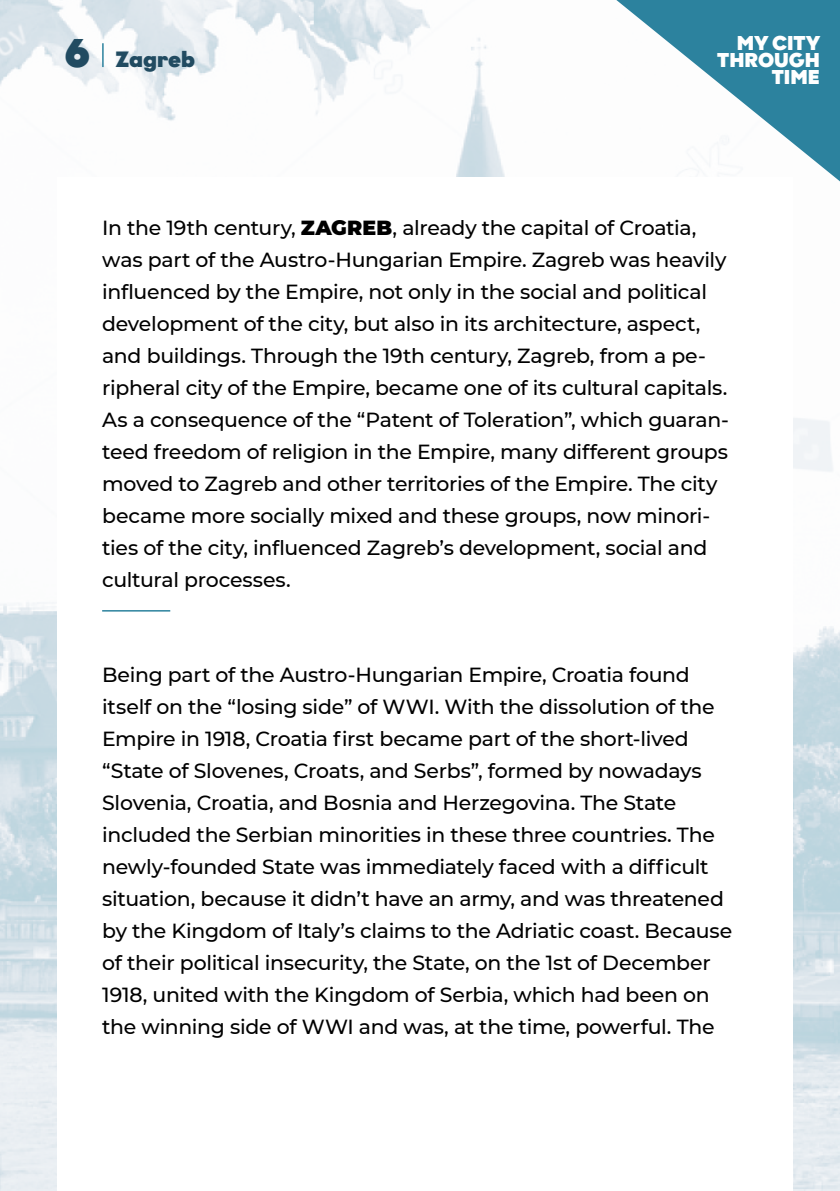
<style>
.page{position:relative;width:840px;height:1191px;background:#fff}
.page>*{position:absolute;margin:0;border:0;box-sizing:border-box;transform-origin:0 0}
.t1{font:900 40px "Graphit";color:#214b61}
.t2{font:900 22px "Graphit";color:#214b61}
.t3{font:500 20.4px/32px "Montserrat";letter-spacing:-.015em;color:#000}
.t4{font:900 20px/17.2px "Graphit";color:#fff;text-align:right}
.s1{font-weight:900}
</style>
<div class="page">
<img style="left:0;top:0;width:839px;height:1191px">
<div style="left:57px;top:178px;width:735px;height:1013px;background:#fff"></div>
<hr style="left:102px;top:610px;width:68px;height:1px;background:#2c829e">
<svg style="left:583px;top:0;width:256px;height:187px"></svg>
<hr style="left:102px;top:43px;width:2px;height:24px;background:#2c829e">
<h1 class="t1" style="left:64px;top:27px;width:27px">6</h1>
<p class="t2" style="left:115px;top:45px;width:81px">Zagreb</p>
<p class="t4" style="left:716px;top:34px;width:105px">MY CITY<br>THROUGH<br>TIME</p>
<p class="t3" style="left:102px;top:211px;width:628px">In the 19th century, <span class="s1">ZAGREB</span>, already the capital of Croatia, was part of the Austro-Hungarian Empire. Zagreb was heavily influenced by the Empire, not only in the social and political development of the city, but also in its architecture, aspect, and buildings. Through the 19th century, Zagreb, from a pe&shy;ripheral city of the Empire, became one of its cultural capitals.<br>As a consequence of the “Patent of Toleration”, which guaran&shy;teed freedom of religion in the Empire, many different groups moved to Zagreb and other territories of the Empire. The city became more socially mixed and these groups, now minori&shy;ties of the city, influenced Zagreb’s development, social and cultural processes.</p>
<p class="t3" style="left:102px;top:658px;width:631px">Being part of the Austro-Hungarian Empire, Croatia found itself on the “losing side” of WWI. With the dissolution of the Empire in 1918, Croatia first became part of the short-lived “State of Slovenes, Croats, and Serbs”, formed by nowadays Slovenia, Croatia, and Bosnia and Herzegovina. The State included the Serbian minorities in these three countries. The newly-founded State was immediately faced with a difficult situation, because it didn’t have an army, and was threatened by the Kingdom of Italy’s claims to the Adriatic coast. Because of their political insecurity, the State, on the 1st of December 1918, united with the Kingdom of Serbia, which had been on the winning side of WWI and was, at the time, powerful. The</p>
</div>
